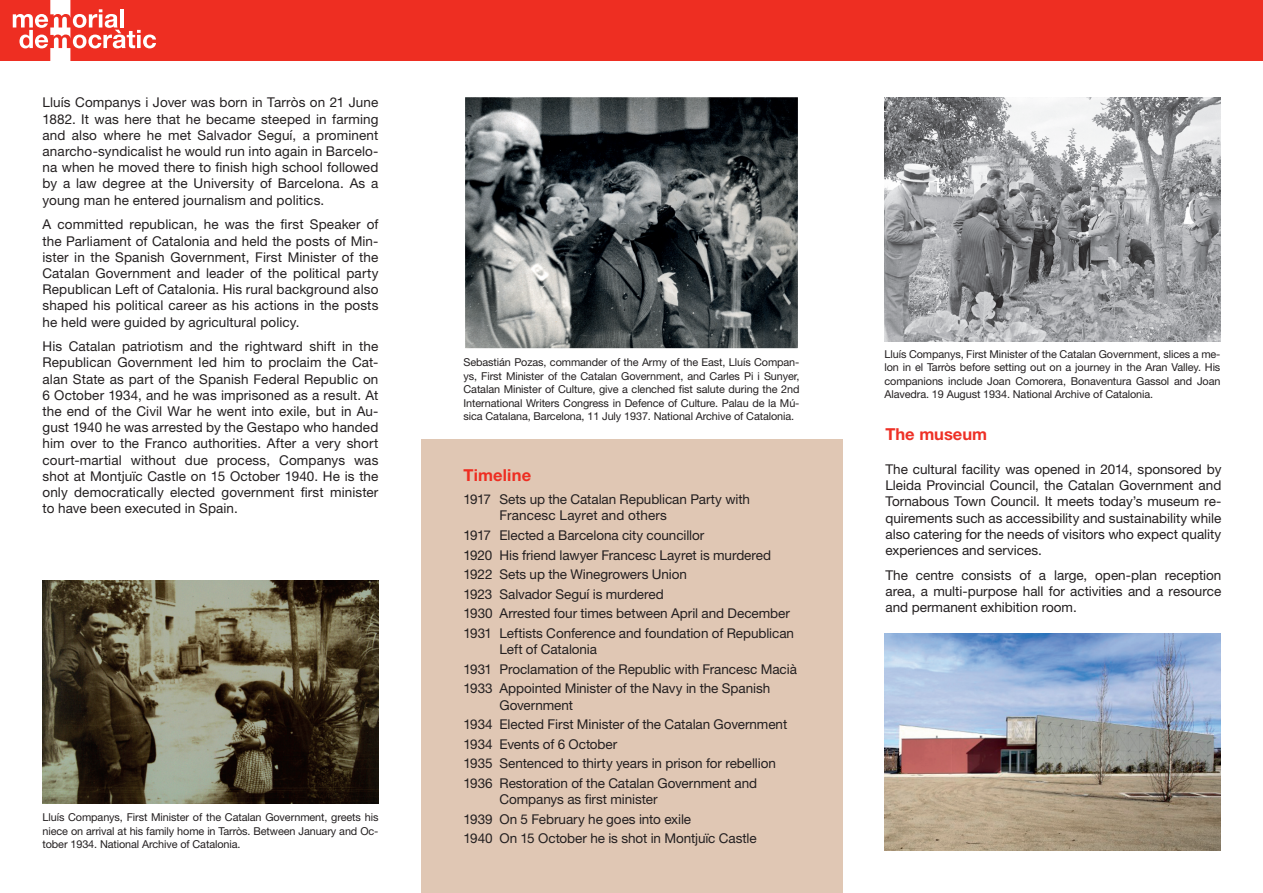
<style>
.page{position:relative;width:1263px;height:893px;background:#fff}
.page>*{position:absolute;margin:0;border:0;box-sizing:border-box;transform-origin:0 0}
.t1{font:700 16.5px "Helvetica Neue LT Std";color:#ee3026}
.t2{font:700 16.5px "Helvetica Neue LT Std";letter-spacing:.01em;color:#ee2e22}
.t3{font:13.5px/16.2px "Helvetica Neue LT Std";letter-spacing:-.005em;color:#231f20;text-align:justify}
.t4{font:10.8px/13.5px "Helvetica Neue LT Std";letter-spacing:-.01em;color:#231f20;text-align:justify}
</style>
<div class="page">
<div style="left:421px;top:439px;width:422px;height:454px;background:#e0c7b4"></div>
<div style="left:0;top:0;width:1263px;height:60px;background:#ee2e22"></div>
<svg style="left:13px;top:0;width:143px;height:61px"></svg>
<img style="left:466px;top:99px;width:330px;height:248px">
<div style="left:463px;top:96px;width:336px;height:254px;border:2px solid #fff"></div>
<img style="left:884px;top:98px;width:336px;height:243px">
<img style="left:43px;top:580px;width:335px;height:224px">
<img style="left:884px;top:634px;width:336px;height:216px">
<p class="t3" style="left:43px;top:94px;width:337px">Lluís Companys i Jover was born in Tarròs on 21 June 1882. It was here that he became steeped in farming and also where he met Salvador Seguí, a prominent anarcho-syndicalist he would run into again in Barcelo&shy;na when he moved there to finish high school followed by a law degree at the University of Barcelona. As a young man he entered journalism and politics.</p>
<p class="t3" style="left:43px;top:216px;width:337px">A committed republican, he was the first Speaker of the Parliament of Catalonia and held the posts of Min&shy;ister in the Spanish Government, First Minister of the Catalan Government and leader of the political party Republican Left of Catalonia. His rural background also shaped his political career as his actions in the posts he held were guided by agricultural policy.</p>
<p class="t3" style="left:43px;top:338px;width:337px">His Catalan patriotism and the rightward shift in the Republican Government led him to proclaim the Cat&shy;alan State as part of the Spanish Federal Republic on 6 October 1934, and he was imprisoned as a result. At the end of the Civil War he went into exile, but in Au&shy;gust 1940 he was arrested by the Gestapo who handed him over to the Franco authorities. After a very short court-martial without due process, Companys was shot at Montjuïc Castle on 15 October 1940. He is the only democratically elected government first minister to have been executed in Spain.</p>
<p class="t4" style="left:43px;top:810px;width:337px">Lluís Companys, First Minister of the Catalan Government, greets his niece on arrival at his family home in Tarròs. Between January and Oc&shy;tober 1934. National Archive of Catalonia.</p>
<p class="t4" style="left:463px;top:355px;width:337px">Sebastián Pozas, commander of the Army of the East, Lluís Compan&shy;ys, First Minister of the Catalan Government, and Carles Pi i Sunyer, Catalan Minister of Culture, give a clenched fist salute during the 2nd International Writers Congress in Defence of Culture. Palau de la Mú&shy;sica Catalana, Barcelona, 11 July 1937. National Archive of Catalonia.</p>
<p class="t4" style="left:884px;top:347px;width:337px">Lluís Companys, First Minister of the Catalan Government, slices a me&shy;lon in el Tarròs before setting out on a journey in the Aran Valley. His companions include Joan Comorera, Bonaventura Gassol and Joan Alavedra. 19 August 1934. National Archive of Catalonia.</p>
<p class="t2" style="left:463px;top:465px;width:69px">Timeline</p>
<p class="t3" style="left:499px;top:491px;width:252px;text-indent:-36px">1917 Sets up the Catalan Republican Party with<br>Francesc Layret and others</p>
<p class="t3" style="left:463px;top:525px;width:332px;line-height:19.6px;text-align:left">1917 Elected a Barcelona city councillor<br>1920 His friend lawyer Francesc Layret is murdered 1922 Sets up the Winegrowers Union<br>1923 Salvador Seguí is murdered<br>1930 Arrested four times between April and December 1931 Leftists Conference and foundation of Republican</p>
<p class="t3" style="left:463px;top:639px;width:335px;line-height:19.6px;text-align:left;text-indent:36px">Left of Catalonia<br>1931 Proclamation of the Republic with Francesc Macià<br>1933 Appointed Minister of the Navy in the Spanish</p>
<p class="t3" style="left:463px;top:695px;width:325px;line-height:19.6px;text-align:left;text-indent:36px">Government<br>1934 Elected First Minister of the Catalan Government 1934 Events of 6 October<br>1935 Sentenced to thirty years in prison for rebellion 1936 Restoration of the Catalan Government and</p>
<p class="t3" style="left:463px;top:789px;width:295px;line-height:19.6px;text-align:left;text-indent:36px">Companys as first minister<br>1939 On 5 February he goes into exile<br>1940 On 15 October he is shot in Montjuïc Castle</p>
<p class="t1" style="left:885px;top:424px;width:103px">The museum</p>
<p class="t3" style="left:885px;top:461px;width:337px">The cultural facility was opened in 2014, sponsored by Lleida Provincial Council, the Catalan Government and Tornabous Town Council. It meets today’s museum re&shy;quirements such as accessibility and sustainability while also catering for the needs of visitors who expect quality experiences and services.</p>
<p class="t3" style="left:885px;top:566px;width:337px">The centre consists of a large, open-plan reception area, a multi-purpose hall for activities and a resource and permanent exhibition room.</p>
</div>
